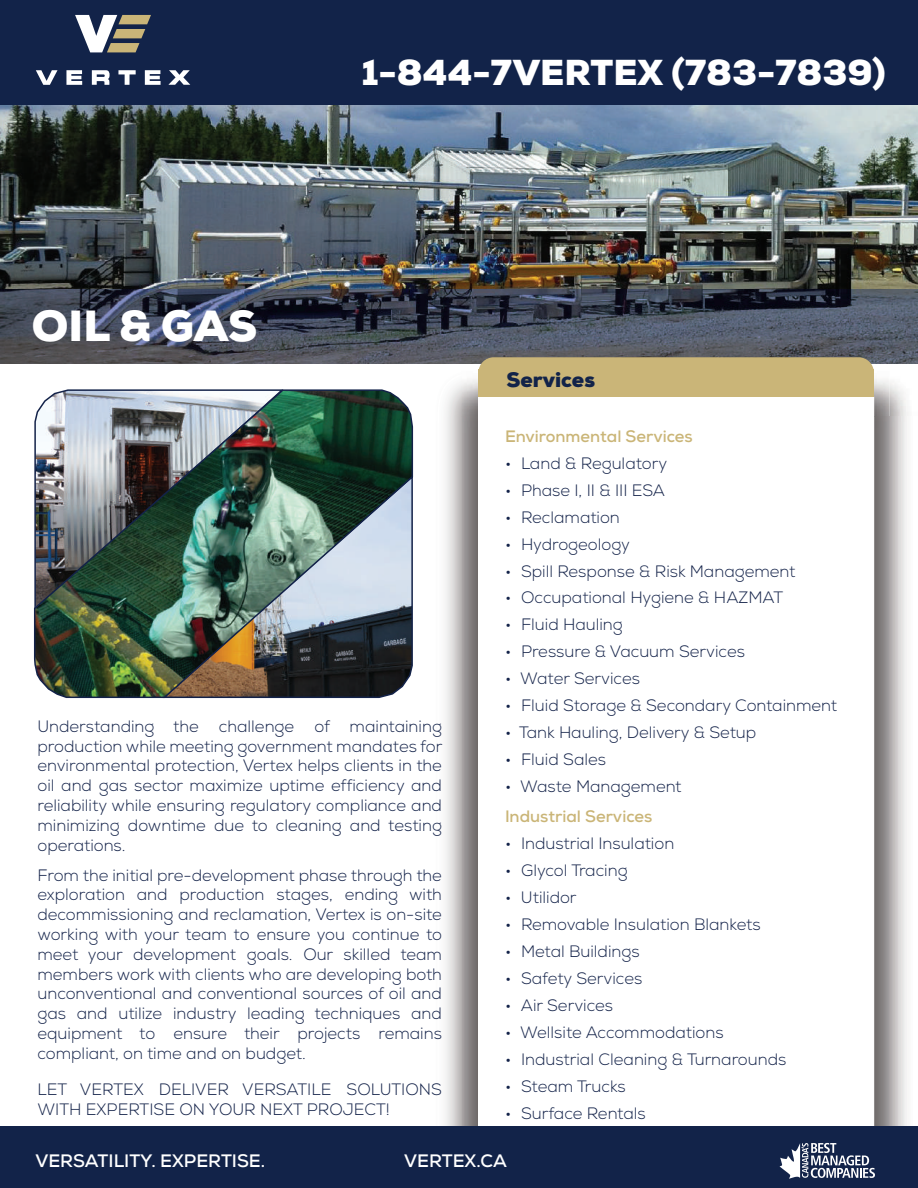
<style>
.page{position:relative;width:918px;height:1188px;background:#fff}
.page>*{position:absolute;margin:0;border:0;box-sizing:border-box;transform-origin:0 0}
.t1{font:900 43.5px "Nexa";color:#fff}
.t2{font:900 36px "Nexa";color:#fff}
.t3{font:900 21px "Nexa";color:#122349}
.t4{font:700 18px "Nexa";color:#fff}
.t5{font:300 16.5px/19.8px "Nexa";color:#132249;text-align:justify}
.t6{font:700 16.5px "Nexa";color:#cab577}
</style>
<div class="page">
<div style="left:0;top:0;width:918px;height:106px;background:#122349"></div>
<svg style="left:75px;top:15px;width:76px;height:37px"></svg>
<svg style="left:36px;top:70px;width:22px;height:15px"></svg>
<svg style="left:66px;top:70px;width:16px;height:15px"></svg>
<svg style="left:92px;top:70px;width:18px;height:15px"></svg>
<svg style="left:118px;top:70px;width:18px;height:15px"></svg>
<svg style="left:145px;top:70px;width:16px;height:15px"></svg>
<svg style="left:168px;top:70px;width:22px;height:15px"></svg>
<img style="left:0;top:105px;width:918px;height:184px">
<img style="left:0;top:289px;width:918px;height:75px">
<img style="left:889px;top:382px;width:20px;height:34px">
<img style="left:874px;top:416px;width:33px;height:710px">
<img style="left:462px;top:365px;width:427px;height:52px">
<img style="left:462px;top:416px;width:16px;height:710px">
<div style="left:478px;top:359px;width:396px;height:781px;background:#fff;border-radius:15px"></div>
<div style="left:478px;top:357px;width:396px;height:31px;background:#cab578;border-radius:15px"></div>
<div style="left:478px;top:370px;width:396px;height:27px;background:#cab578"></div>
<div style="left:0;top:1126px;width:918px;height:62px;background:#122349"></div>
<svg style="left:779px;top:1142px;width:96px;height:37px"></svg>
<img style="left:34px;top:389px;width:380px;height:310px">
<h1 class="t1" style="left:32px;top:298px;width:227px">OIL &amp; GAS</h1>
<h2 class="t2" style="left:362px;top:50px;width:525px">1-844-7VERTEX (783-7839)</h2>
<p class="t3" style="left:507px;top:366px;width:90px">Services</p>
<p class="t6" style="left:505px;top:425px;width:189px">Environmental Services</p>
<p class="t5" style="left:505px;top:453px;width:164px">• Land &amp; Regulatory</p>
<p class="t5" style="left:505px;top:480px;width:162px">• Phase I, II &amp; III ESA</p>
<p class="t5" style="left:505px;top:507px;width:116px">• Reclamation</p>
<p class="t5" style="left:505px;top:534px;width:126px">• Hydrogeology</p>
<p class="t5" style="left:505px;top:561px;width:292px">• Spill Response &amp; Risk Management</p>
<p class="t5" style="left:505px;top:588px;width:280px">• Occupational Hygiene &amp; HAZMAT</p>
<p class="t5" style="left:505px;top:615px;width:119px">• Fluid Hauling</p>
<p class="t5" style="left:505px;top:642px;width:241px">• Pressure &amp; Vacuum Services</p>
<p class="t5" style="left:505px;top:669px;width:136px">• Water Services</p>
<p class="t5" style="left:505px;top:696px;width:334px">• Fluid Storage &amp; Secondary Containment</p>
<p class="t5" style="left:505px;top:723px;width:253px">• Tank Hauling, Delivery &amp; Setup</p>
<p class="t5" style="left:505px;top:750px;width:103px">• Fluid Sales</p>
<p class="t5" style="left:505px;top:777px;width:178px">• Waste Management</p>
<p class="t6" style="left:505px;top:806px;width:149px">Industrial Services</p>
<p class="t5" style="left:505px;top:834px;width:171px">• Industrial Insulation</p>
<p class="t5" style="left:505px;top:861px;width:124px">• Glycol Tracing</p>
<p class="t5" style="left:505px;top:888px;width:73px">• Utilidor</p>
<p class="t5" style="left:505px;top:915px;width:257px">• Removable Insulation Blankets</p>
<p class="t5" style="left:505px;top:942px;width:136px">• Metal Buildings</p>
<p class="t5" style="left:505px;top:969px;width:139px">• Safety Services</p>
<p class="t5" style="left:505px;top:996px;width:110px">• Air Services</p>
<p class="t5" style="left:505px;top:1023px;width:220px">• Wellsite Accommodations</p>
<p class="t5" style="left:505px;top:1050px;width:283px">• Industrial Cleaning &amp; Turnarounds</p>
<p class="t5" style="left:505px;top:1077px;width:122px">• Steam Trucks</p>
<p class="t5" style="left:505px;top:1104px;width:142px">• Surface Rentals</p>
<p class="t5" style="left:38px;top:717px;width:406px">Understanding the challenge of maintaining production while meeting government mandates for environmental protection, Vertex helps clients in the oil and gas sector maximize uptime efficiency and reliability while ensuring regulatory compliance and minimizing downtime due to cleaning and testing operations.</p>
<p class="t5" style="left:38px;top:865px;width:406px">From the initial pre-development phase through the exploration and production stages, ending with decommissioning and reclamation, Vertex is on-site working with your team to ensure you continue to meet your development goals. Our skilled team members work with clients who are developing both unconventional and conventional sources of oil and gas and utilize industry leading techniques and equipment to ensure their projects remains compliant, on time and on budget.</p>
<p class="t5" style="left:38px;top:1080px;width:406px">LET VERTEX DELIVER VERSATILE SOLUTIONS<br>WITH EXPERTISE ON YOUR NEXT PROJECT!</p>
<p class="t4" style="left:35px;top:1150px;width:231px">VERSATILITY. EXPERTISE.</p>
<p class="t4" style="left:404px;top:1150px;width:104px">VERTEX.CA</p>
</div>
